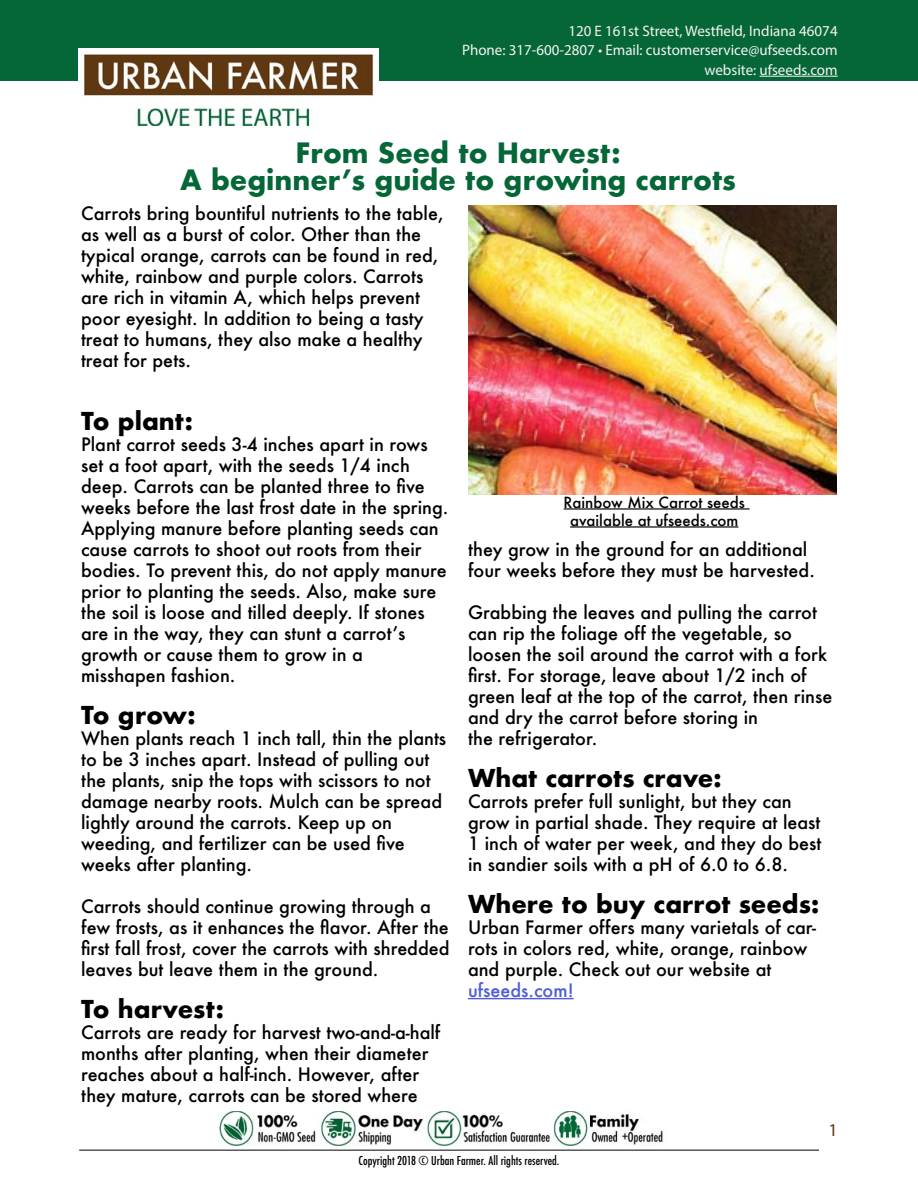
<style>
.page{position:relative;width:918px;height:1188px;background:#fff}
.page>*{position:absolute;margin:0;border:0;box-sizing:border-box;transform-origin:0 0}
.t1{font:700 27.3px/27px "Futura";color:#056738;text-align:center}
.t2{font:700 24px "Futura";color:#000}
.t3{font:500 18px/21px "Futura";color:#000}
.t4{font:500 18px "Futura";color:#4f5cd6}
.t5{font:18px "Myriad Pro";color:#603812}
.t6{font:15.15px/19.5px "Myriad Pro";color:#f5f3f1;text-align:right}
.t7{font:500 15px/18px "Futura";color:#000;text-align:center}
.t8{font:500 condensed 12px "Futura";color:#000}
</style>
<div class="page">
<hr style="left:79px;top:1150px;width:740px;height:1px;background:#000">
<img style="left:468px;top:205px;width:369px;height:289px">
<div style="left:0;top:0;width:918px;height:81px;background:#056738"></div>
<hr style="left:760px;top:76px;width:78px;height:1px;background:#f5f3f1">
<img style="left:218px;top:1111px;width:445px;height:36px">
<hr style="left:564px;top:508px;width:186px;height:2px;background:#000">
<hr style="left:570px;top:526px;width:168px;height:2px;background:#000">
<hr style="left:468px;top:998px;width:106px;height:1px;background:#4f5cd6">
<img style="left:79px;top:48px;width:300px;height:77px">
<p class="t6" style="left:462px;top:21px;width:377px">120 E 161st Street, Westfield, Indiana 46074<br>Phone: 317-600-2807 • Email: customerservice@ufseeds.com website: ufseeds.com</p>
<h1 class="t1" style="left:180px;top:139px;width:557px">From Seed to Harvest:<br>A beginner’s guide to growing carrots</h1>
<p class="t3" style="left:81px;top:202px;width:364px">Carrots bring bountiful nutrients to the table, as well as a burst of color. Other than the typical orange, carrots can be found in red, white, rainbow and purple colors. Carrots are rich in vitamin A, which helps prevent poor eyesight. In addition to being a tasty treat to humans, they also make a healthy treat for pets.</p>
<h2 class="t2" style="left:81px;top:403px;width:114px">To plant:</h2>
<p class="t3" style="left:81px;top:433px;width:369px">Plant carrot seeds 3-4 inches apart in rows set a foot apart, with the seeds 1/4 inch deep. Carrots can be planted three to five weeks before the last frost date in the spring.<br>Applying manure before planting seeds can cause carrots to shoot out roots from their bodies. To prevent this, do not apply manure prior to planting the seeds. Also, make sure the soil is loose and tilled deeply. If stones are in the way, they can stunt a carrot’s growth or cause them to grow in a misshapen fashion.</p>
<h2 class="t2" style="left:81px;top:697px;width:116px">To grow:</h2>
<p class="t3" style="left:81px;top:727px;width:367px">When plants reach 1 inch tall, thin the plants to be 3 inches apart. Instead of pulling out the plants, snip the tops with scissors to not damage nearby roots. Mulch can be spread lightly around the carrots. Keep up on weeding, and fertilizer can be used five weeks after planting.</p>
<p class="t3" style="left:81px;top:895px;width:370px">Carrots should continue growing through a few frosts, as it enhances the flavor. After the first fall frost, cover the carrots with shredded leaves but leave them in the ground.</p>
<h2 class="t2" style="left:81px;top:991px;width:144px">To harvest:</h2>
<p class="t3" style="left:81px;top:1021px;width:361px">Carrots are ready for harvest two-and-a-half months after planting, when their diameter reaches about a half-inch. However, after they mature, carrots can be stored where</p>
<p class="t7" style="left:564px;top:493px;width:183px">Rainbow Mix Carrot seeds available at ufseeds.com</p>
<p class="t3" style="left:468px;top:538px;width:348px">they grow in the ground for an additional four weeks before they must be harvested.</p>
<p class="t3" style="left:468px;top:601px;width:366px">Grabbing the leaves and pulling the carrot can rip the foliage off the vegetable, so loosen the soil around the carrot with a fork first. For storage, leave about 1/2 inch of green leaf at the top of the carrot, then rinse and dry the carrot before storing in<br>the refrigerator.</p>
<h2 class="t2" style="left:468px;top:760px;width:255px">What carrots crave:</h2>
<p class="t3" style="left:468px;top:790px;width:355px">Carrots prefer full sunlight, but they can grow in partial shade. They require at least 1 inch of water per week, and they do best in sandier soils with a pH of 6.0 to 6.8.</p>
<h2 class="t2" style="left:468px;top:886px;width:353px">Where to buy carrot seeds:</h2>
<p class="t3" style="left:468px;top:916px;width:350px">Urban Farmer offers many varietals of car&shy;rots in colors red, white, orange, rainbow and purple. Check out our website at</p>
<p class="t4" style="left:468px;top:978px;width:107px">ufseeds.com!</p>
<p class="t5" style="left:828px;top:1119px;width:11px">1</p>
<p class="t8" style="left:359px;top:1153px;width:202px">Copyright 2018 © Urban Farmer. All rights reserved.</p>
</div>
